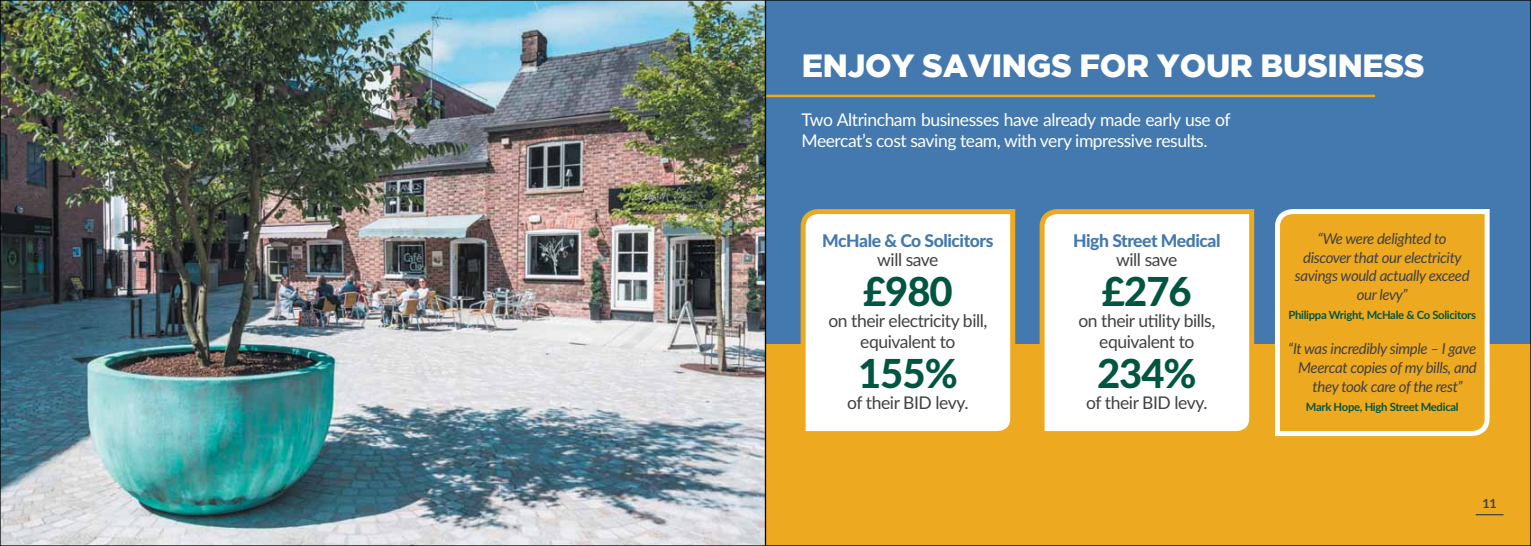
<style>
.page{position:relative;width:1531px;height:546px;background:#4379ae}
.page>*{position:absolute;margin:0;border:0;box-sizing:border-box;transform-origin:0 0}
.t1{font:800 40px "Lato";letter-spacing:-.025em;color:#025541}
.t2{font:900 32px "Gotham";letter-spacing:-.01em;color:#fff}
.t3{font:17.5px/21.2px "Lato";letter-spacing:-.025em;color:#414042;text-align:center}
.t4{font:17.5px/21px "Lato";letter-spacing:-.025em;color:#fff}
.t5{font:800 17.5px "Lato";letter-spacing:-.025em;color:#4379ae}
.t6{font:italic 15px/18.8px "Lato";letter-spacing:-.025em;color:#414042;text-align:center}
.t7{font:700 12.5px "Lato";color:#414042}
.t8{font:700 11.25px "Lato";letter-spacing:-.025em;color:#025541}
</style>
<div class="page">
<div style="left:0;top:345px;width:1531px;height:201px;background:#eda920"></div>
<svg style="left:798px;top:209px;width:220px;height:223px"></svg>
<svg style="left:1037px;top:209px;width:219px;height:223px"></svg>
<svg style="left:1475px;top:514px;width:28px;height:1px"></svg>
<hr style="left:765px;top:95px;width:610px;height:2px;background:#eda920">
<svg style="left:1272px;top:209px;width:220px;height:228px"></svg>
<img style="left:2px;top:2px;width:761px;height:542px">
<h2 class="t2" style="left:802px;top:47px;width:625px">ENJOY SAVINGS FOR YOUR BUSINESS</h2>
<p class="t4" style="left:801px;top:108px;width:430px">Two Altrincham businesses have already made early use of<br>Meercat’s cost saving team, with very impressive results.</p>
<p class="t5" style="left:822px;top:227px;width:173px">McHale &amp; Co Solicitors</p>
<p class="t3" style="left:877px;top:248px;width:63px">will save</p>
<h1 class="t1" style="left:863px;top:261px;width:91px">£980</h1>
<p class="t3" style="left:828px;top:309px;width:161px">on their electricity bill, equivalent to</p>
<h1 class="t1" style="left:858px;top:344px;width:101px">155%</h1>
<p class="t3" style="left:847px;top:391px;width:123px">of their BID levy.</p>
<p class="t5" style="left:1073px;top:227px;width:149px">High Street Medical</p>
<p class="t3" style="left:1116px;top:248px;width:63px">will save</p>
<h1 class="t1" style="left:1102px;top:261px;width:91px">£276</h1>
<p class="t3" style="left:1078px;top:309px;width:138px">on their utility bills, equivalent to</p>
<h1 class="t1" style="left:1097px;top:344px;width:101px">234%</h1>
<p class="t3" style="left:1086px;top:391px;width:123px">of their BID levy.</p>
<p class="t6" style="left:1295px;top:228px;width:176px">“We were delighted to discover that our electricity savings would actually exceed our levy”</p>
<p class="t8" style="left:1288px;top:306px;width:189px">Philippa Wright, McHale &amp; Co Solicitors</p>
<p class="t6" style="left:1288px;top:339px;width:190px">“It was incredibly simple – I gave</p>
<p class="t6" style="left:1298px;top:357px;width:180px">Meercat copies of my bills, and</p>
<p class="t6" style="left:1312px;top:376px;width:151px">they took care of the rest”</p>
<p class="t8" style="left:1306px;top:398px;width:154px">Mark Hope, High Street Medical</p>
<p class="t7" style="left:1482px;top:494px;width:16px">11</p>
</div>
